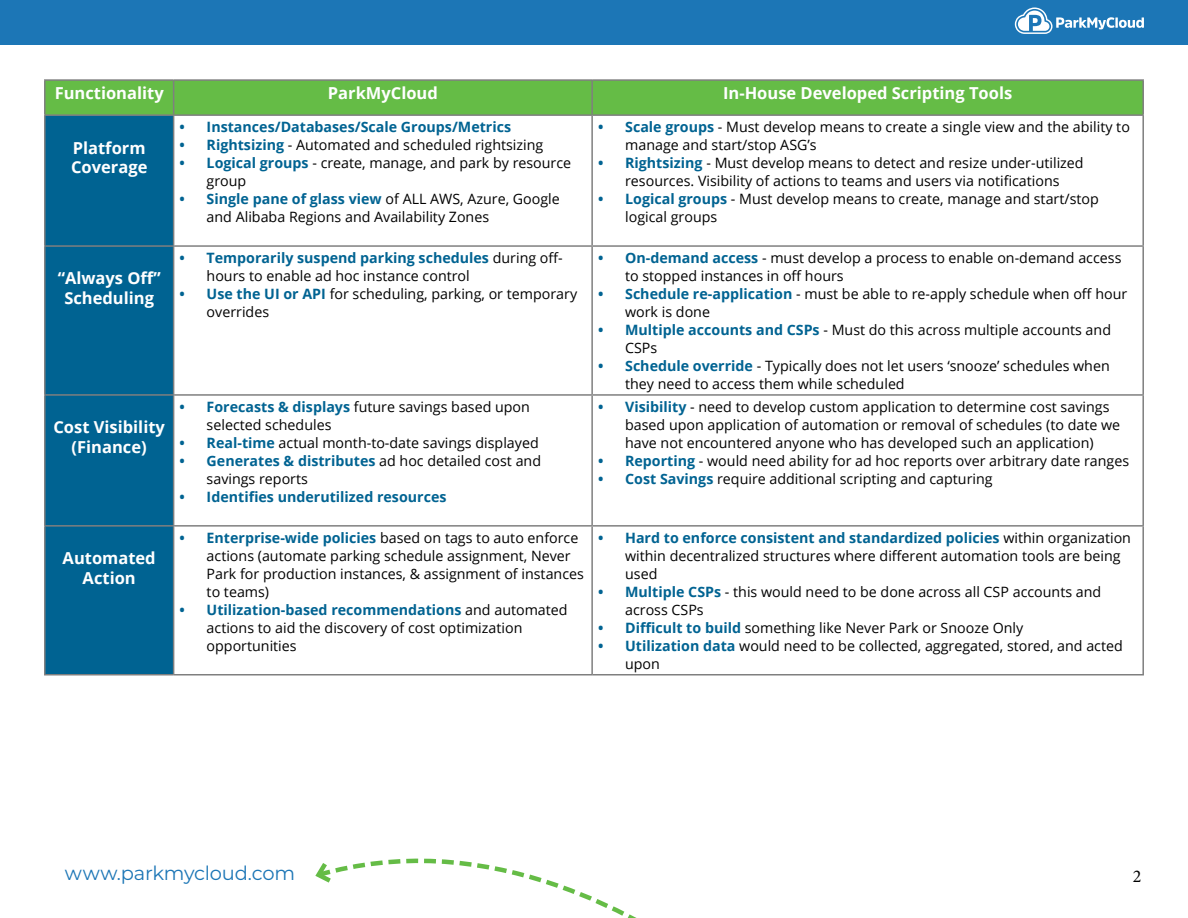
<style>
.page{position:relative;width:1188px;height:918px;background:#fff}
.page>*{position:absolute;margin:0;border:0;box-sizing:border-box;transform-origin:0 0}
.t1{font:19.5px "Montserrat";letter-spacing:-.015em;color:#1c76b6}
.t2{font:18px "Minion Pro";color:#000}
.t3{font:700 16.5px/19.8px "Open Sans";color:#fff;text-align:center}
.t4{font:14.25px/18px "Open Sans";color:#000}
.t5{font:700 14.25px "Open Sans";color:#006392}
.s1{font-weight:700;color:#006392}
</style>
<div class="page">
<div style="left:46px;top:81px;width:1096px;height:33px;background:#65bc46"></div>
<div style="left:46px;top:116px;width:127px;height:558px;background:#006392"></div>
<hr style="left:592px;top:79px;width:552px;height:2px;background:#7f7f7f">
<hr style="left:1142px;top:81px;width:2px;height:33px;background:#7f7f7f">
<hr style="left:44px;top:116px;width:2px;height:129px;background:#7f7f7f">
<hr style="left:44px;top:396px;width:2px;height:129px;background:#7f7f7f">
<hr style="left:173px;top:527px;width:1px;height:147px;background:#7f7f7f">
<hr style="left:1142px;top:527px;width:2px;height:147px;background:#7f7f7f">
<hr style="left:592px;top:674px;width:552px;height:2px;background:#7f7f7f">
<hr style="left:44px;top:525px;width:130px;height:2px;background:#7f7f7f">
<hr style="left:44px;top:527px;width:2px;height:147px;background:#7f7f7f">
<hr style="left:591px;top:527px;width:2px;height:147px;background:#7f7f7f">
<hr style="left:44px;top:674px;width:130px;height:2px;background:#7f7f7f">
<hr style="left:174px;top:674px;width:418px;height:2px;background:#7f7f7f">
<hr style="left:173px;top:396px;width:1px;height:129px;background:#7f7f7f">
<hr style="left:174px;top:525px;width:418px;height:2px;background:#7f7f7f">
<hr style="left:591px;top:396px;width:2px;height:129px;background:#7f7f7f">
<hr style="left:1142px;top:396px;width:2px;height:129px;background:#7f7f7f">
<hr style="left:592px;top:525px;width:552px;height:2px;background:#7f7f7f">
<hr style="left:44px;top:245px;width:130px;height:2px;background:#7f7f7f">
<hr style="left:44px;top:247px;width:2px;height:147px;background:#7f7f7f">
<hr style="left:44px;top:394px;width:130px;height:2px;background:#7f7f7f">
<hr style="left:592px;top:114px;width:552px;height:2px;background:#7f7f7f">
<hr style="left:1142px;top:116px;width:2px;height:129px;background:#7f7f7f">
<hr style="left:592px;top:245px;width:552px;height:2px;background:#7f7f7f">
<hr style="left:1142px;top:247px;width:2px;height:147px;background:#7f7f7f">
<hr style="left:592px;top:394px;width:552px;height:2px;background:#7f7f7f">
<hr style="left:44px;top:79px;width:130px;height:2px;background:#7f7f7f">
<hr style="left:44px;top:81px;width:2px;height:33px;background:#7f7f7f">
<hr style="left:44px;top:114px;width:130px;height:2px;background:#7f7f7f">
<hr style="left:174px;top:79px;width:418px;height:2px;background:#7f7f7f">
<hr style="left:173px;top:81px;width:1px;height:33px;background:#7f7f7f">
<hr style="left:591px;top:81px;width:2px;height:33px;background:#7f7f7f">
<hr style="left:173px;top:247px;width:1px;height:147px;background:#7f7f7f">
<hr style="left:591px;top:247px;width:2px;height:147px;background:#7f7f7f">
<hr style="left:174px;top:394px;width:418px;height:2px;background:#7f7f7f">
<hr style="left:174px;top:114px;width:418px;height:2px;background:#7f7f7f">
<hr style="left:173px;top:116px;width:1px;height:129px;background:#7f7f7f">
<hr style="left:591px;top:116px;width:2px;height:129px;background:#7f7f7f">
<hr style="left:174px;top:245px;width:418px;height:2px;background:#7f7f7f">
<div style="left:0;top:0;width:1188px;height:44px;background:#1c76b6"></div>
<svg style="left:1015px;top:8px;width:129px;height:26px"></svg>
<svg style="left:336px;top:858px;width:301px;height:60px"></svg>
<svg style="left:315px;top:863px;width:21px;height:20px"></svg>
<p class="t3" style="left:55px;top:82px;width:111px">Functionality</p>
<p class="t3" style="left:328px;top:82px;width:112px">ParkMyCloud</p>
<p class="t3" style="left:723px;top:82px;width:291px">In-House Developed Scripting Tools</p>
<p class="t3" style="left:71px;top:137px;width:78px;text-align:left">Platform<br>Coverage</p>
<p class="t4" style="left:625px;top:117px;width:506px;text-indent:-27px"><span class="s1">• Scale groups</span> - Must develop means to create a single view and the ability to manage and start/stop ASG’s</p>
<p class="t4" style="left:598px;top:153px;width:487px;text-align:center"><span class="s1">• Rightsizing</span> - Must develop means to detect and resize under-utilized resources. Visibility of actions to teams and users via notifications</p>
<p class="t4" style="left:625px;top:189px;width:475px;text-indent:-27px"><span class="s1">• Logical groups</span> - Must develop means to create, manage and start/stop logical groups</p>
<p class="t5" style="left:180px;top:117px;width:333px">• Instances/Databases/Scale Groups/Metrics</p>
<p class="t4" style="left:180px;top:136px;width:365px"><span class="s1">• Rightsizing</span> - Automated and scheduled rightsizing</p>
<p class="t4" style="left:207px;top:154px;width:366px;text-indent:-27px"><span class="s1">• Logical groups</span> - create, manage, and park by resource group</p>
<p class="t4" style="left:207px;top:189px;width:355px;text-indent:-27px"><span class="s1">• Single pane of glass view</span> of ALL AWS, Azure, Google and Alibaba Regions and Availability Zones</p>
<p class="t3" style="left:58px;top:268px;width:104px">“Always Off”<br>Scheduling</p>
<p class="t4" style="left:207px;top:248px;width:358px;text-indent:-27px"><span class="s1">• Temporarily suspend parking schedules</span> during off&shy;hours to enable ad hoc instance control</p>
<p class="t4" style="left:207px;top:284px;width:372px;text-indent:-27px"><span class="s1">• Use the UI or API</span> for scheduling, parking, or temporary overrides</p>
<p class="t3" style="left:53px;top:417px;width:113px">Cost Visibility (Finance)</p>
<p class="t3" style="left:63px;top:548px;width:95px">Automated<br>Action</p>
<p class="t4" style="left:207px;top:397px;width:325px;text-indent:-27px"><span class="s1">• Forecasts &amp; displays</span> future savings based upon selected schedules</p>
<p class="t4" style="left:180px;top:433px;width:361px"><span class="s1">• Real-time</span> actual month-to-date savings displayed</p>
<p class="t4" style="left:207px;top:451px;width:336px;text-indent:-27px"><span class="s1">• Generates &amp; distributes</span> ad hoc detailed cost and savings reports</p>
<p class="t5" style="left:180px;top:487px;width:268px">• Identifies underutilized resources</p>
<p class="t4" style="left:207px;top:528px;width:379px;text-indent:-27px"><span class="s1">• Enterprise-wide policies</span> based on tags to auto enforce actions (automate parking schedule assignment, Never Park for production instances, &amp; assignment of instances to teams)</p>
<p class="t4" style="left:207px;top:600px;width:363px;text-indent:-27px"><span class="s1">• Utilization-based recommendations</span> and automated actions to aid the discovery of cost optimization opportunities</p>
<p class="t4" style="left:625px;top:248px;width:498px;text-indent:-27px"><span class="s1">• On-demand access</span> - must develop a process to enable on-demand access to stopped instances in off hours</p>
<p class="t4" style="left:625px;top:284px;width:504px;text-indent:-27px"><span class="s1">• Schedule re-application</span> - must be able to re-apply schedule when off hour work is done</p>
<p class="t4" style="left:625px;top:320px;width:487px;text-indent:-27px"><span class="s1">• Multiple accounts and CSPs</span> - Must do this across multiple accounts and<br>CSPs</p>
<p class="t4" style="left:625px;top:356px;width:486px;text-indent:-27px"><span class="s1">• Schedule override</span> - Typically does not let users ‘snooze’ schedules when they need to access them while scheduled</p>
<p class="t4" style="left:625px;top:397px;width:497px;text-indent:-27px"><span class="s1">• Visibility</span> - need to develop custom application to determine cost savings based upon application of automation or removal of schedules (to date we have not encountered anyone who has developed such an application)</p>
<p class="t4" style="left:598px;top:451px;width:533px"><span class="s1">• Reporting</span> - would need ability for ad hoc reports over arbitrary date ranges</p>
<p class="t4" style="left:598px;top:469px;width:396px"><span class="s1">• Cost Savings</span> require additional scripting and capturing</p>
<p class="t4" style="left:625px;top:528px;width:507px;text-indent:-27px"><span class="s1">• Hard to enforce consistent and standardized policies</span> within organization within decentralized structures where different automation tools are being used</p>
<p class="t4" style="left:625px;top:582px;width:478px;text-indent:-27px"><span class="s1">• Multiple CSPs</span> - this would need to be done across all CSP accounts and across CSPs</p>
<p class="t4" style="left:598px;top:618px;width:427px"><span class="s1">• Difficult to build</span> something like Never Park or Snooze Only</p>
<p class="t4" style="left:625px;top:636px;width:499px;text-indent:-27px"><span class="s1">• Utilization data</span> would need to be collected, aggregated, stored, and acted upon</p>
<h1 class="t1" style="left:65px;top:859px;width:232px">www.parkmycloud.com</h1>
<p class="t2" style="left:1133px;top:865px;width:10px">2</p>
</div>
